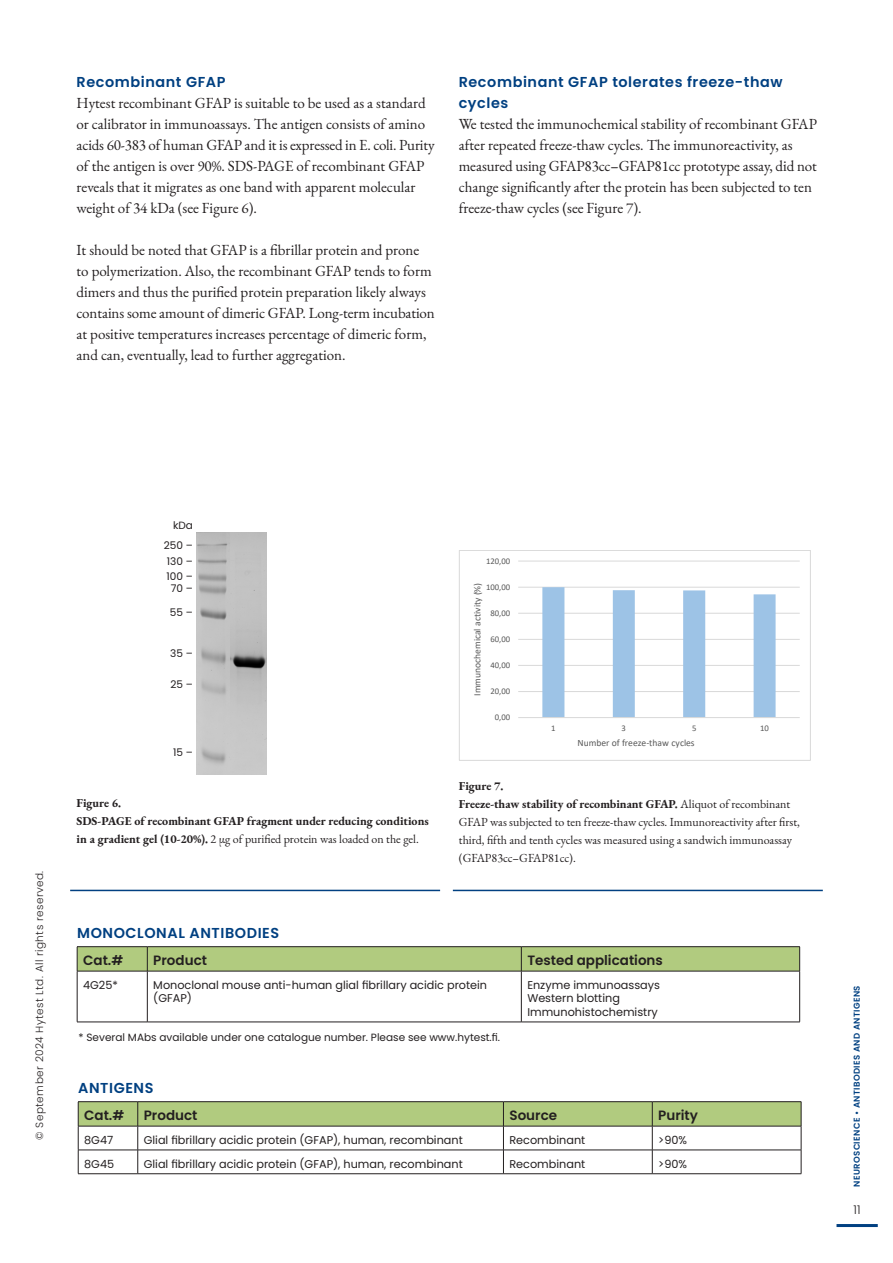
<style>
.page{position:relative;width:893px;height:1263px;background:#fff}
.page>*{position:absolute;margin:0;border:0;box-sizing:border-box;transform-origin:0 0}
.Leipäteksti{font:15px "EB Garamond";color:#231f20}
.Leipäteksti-2{font:600 14.4px "Poppins";letter-spacing:.04em;color:#014081}
.Väliotsikko{font:600 14.4px "Poppins";letter-spacing:.04em;color:#014081}
.Väliotsikko_2{font:600 14.4px "Poppins";letter-spacing:.04em;color:#014081}
.Taulukko_otsikko_bold{font:600 13.5px "Poppins";color:#231f20}
.Kuvateksti{font:12px/18px "EB Garamond";color:#231f20}
.Kuvateksti-2{font:700 12px/18px "EB Garamond";color:#231f20}
.Kuvateksti_Otsikko{font:700 12px "EB Garamond";color:#231f20}
.t1{font:300 12px "Poppins";color:#231f20}
.Taulukko_7_5pt{font:11.25px/13.5px "Poppins";color:#231f20}
.Taulukko{font:11.25px "Poppins";color:#231f20}
.Kuvateksti_bold{font:10.5px "Poppins";color:#231f20}
.t2{font:300 10.5px "Poppins";letter-spacing:.04em;color:#231f20}
.t3{font:9.6px "Calibri";color:#595959}
.t4{font:8.7px "Calibri";color:#595959}
.t5{font:600 8.55px "Poppins";letter-spacing:.04em;color:#014081}
.s1{font-weight:400}
.s2{font-weight:700}
</style>
<div class="page">
<hr style="left:836px;top:1224px;width:42px;height:3px;background:#014081">
<hr style="left:77px;top:1022px;width:70px;height:1px;background:#231f20">
<hr style="left:147px;top:1022px;width:374px;height:1px;background:#231f20">
<hr style="left:521px;top:1022px;width:279px;height:1px;background:#231f20">
<hr style="left:77px;top:946px;width:70px;height:1px;background:#231f20">
<hr style="left:147px;top:946px;width:374px;height:1px;background:#231f20">
<hr style="left:521px;top:946px;width:279px;height:1px;background:#231f20">
<svg style="left:77px;top:947px;width:723px;height:75px"></svg>
<hr style="left:77px;top:971px;width:70px;height:1px;background:#231f20">
<hr style="left:147px;top:971px;width:374px;height:1px;background:#231f20">
<hr style="left:521px;top:971px;width:279px;height:1px;background:#231f20">
<hr style="left:78px;top:1101px;width:60px;height:1px;background:#231f20">
<hr style="left:138px;top:1101px;width:365px;height:1px;background:#231f20">
<hr style="left:503px;top:1101px;width:149px;height:1px;background:#231f20">
<hr style="left:652px;top:1101px;width:149px;height:1px;background:#231f20">
<svg style="left:78px;top:1102px;width:724px;height:72px"></svg>
<hr style="left:78px;top:1126px;width:60px;height:1px;background:#231f20">
<hr style="left:138px;top:1126px;width:365px;height:1px;background:#231f20">
<hr style="left:503px;top:1126px;width:149px;height:1px;background:#231f20">
<hr style="left:652px;top:1126px;width:149px;height:1px;background:#231f20">
<hr style="left:78px;top:1150px;width:60px;height:1px;background:#231f20">
<hr style="left:138px;top:1150px;width:365px;height:1px;background:#231f20">
<hr style="left:503px;top:1150px;width:149px;height:1px;background:#231f20">
<hr style="left:652px;top:1150px;width:149px;height:1px;background:#231f20">
<img style="left:196px;top:533px;width:71px;height:242px">
<hr style="left:70px;top:890px;width:370px;height:1px;background:#014081">
<hr style="left:518px;top:691px;width:282px;height:1px;background:#d9d9d9">
<hr style="left:518px;top:665px;width:282px;height:1px;background:#d9d9d9">
<hr style="left:518px;top:639px;width:282px;height:1px;background:#d9d9d9">
<hr style="left:518px;top:613px;width:282px;height:1px;background:#d9d9d9">
<hr style="left:518px;top:587px;width:282px;height:1px;background:#d9d9d9">
<hr style="left:518px;top:561px;width:282px;height:1px;background:#d9d9d9">
<svg style="left:542px;top:587px;width:234px;height:130px"></svg>
<hr style="left:518px;top:717px;width:282px;height:1px;background:#d9d9d9">
<div style="left:459px;top:550px;width:352px;height:211px;border:1px solid #d9d9d9"></div>
<hr style="left:453px;top:890px;width:370px;height:1px;background:#014081">
<p class="Väliotsikko_2" style="left:77px;top:74px;width:151px">Recombinant GFAP</p>
<p class="Leipäteksti" style="left:77px;top:94px;width:351px">Hytest recombinant GFAP is suitable to be used as a standard</p>
<p class="Leipäteksti" style="left:77px;top:115px;width:350px">or calibrator in immunoassays. The antigen consists of amino</p>
<p class="Leipäteksti" style="left:77px;top:136px;width:360px">acids 60-383 of human GFAP and it is expressed in E. coli. Purity</p>
<p class="Leipäteksti" style="left:77px;top:157px;width:349px">of the antigen is over 90%. SDS-PAGE of recombinant GFAP</p>
<p class="Leipäteksti" style="left:77px;top:178px;width:340px">reveals that it migrates as one band with apparent molecular</p>
<p class="Leipäteksti" style="left:77px;top:199px;width:182px">weight of 34 kDa (see Figure 6).</p>
<p class="Leipäteksti" style="left:77px;top:241px;width:344px">It should be noted that GFAP is a fibrillar protein and prone</p>
<p class="Leipäteksti" style="left:77px;top:262px;width:357px">to polymerization. Also, the recombinant GFAP tends to form</p>
<p class="Leipäteksti" style="left:77px;top:283px;width:351px">dimers and thus the purified protein preparation likely always</p>
<p class="Leipäteksti" style="left:77px;top:304px;width:360px">contains some amount of dimeric GFAP. Long-term incubation</p>
<p class="Leipäteksti" style="left:77px;top:325px;width:351px">at positive temperatures increases percentage of dimeric form,</p>
<p class="Leipäteksti" style="left:77px;top:346px;width:271px">and can, eventually, lead to further aggregation.</p>
<p class="Leipäteksti-2" style="left:459px;top:74px;width:325px">Recombinant GFAP tolerates freeze-thaw</p>
<p class="Leipäteksti-2" style="left:459px;top:95px;width:51px">cycles</p>
<p class="Leipäteksti" style="left:459px;top:115px;width:360px">We tested the immunochemical stability of recombinant GFAP</p>
<p class="Leipäteksti" style="left:459px;top:136px;width:335px">after repeated freeze-thaw cycles. The immunoreactivity, as</p>
<p class="Leipäteksti" style="left:459px;top:157px;width:360px">measured using GFAP83cc–GFAP81cc prototype assay, did not</p>
<p class="Leipäteksti" style="left:459px;top:178px;width:355px">change significantly after the protein has been subjected to ten</p>
<p class="Leipäteksti" style="left:459px;top:199px;width:184px">freeze-thaw cycles (see Figure 7).</p>
<p class="t2" style="left:33px;top:1140px;width:270px;rotate:-90deg">© September 2024 Hytest Ltd. All rights reserved.</p>
<p class="Kuvateksti_bold" style="left:173px;top:520px;width:21px">kDa</p>
<p class="Kuvateksti_bold" style="left:167px;top:555px;width:28px">130 –</p>
<p class="Kuvateksti_bold" style="left:167px;top:571px;width:28px">100 –</p>
<p class="Kuvateksti_bold" style="left:171px;top:582px;width:24px">70 –</p>
<p class="Kuvateksti_bold" style="left:164px;top:539px;width:31px">250 –</p>
<p class="Kuvateksti_bold" style="left:170px;top:606px;width:25px">55 –</p>
<p class="Kuvateksti_bold" style="left:170px;top:647px;width:24px">35 –</p>
<p class="Kuvateksti_bold" style="left:170px;top:678px;width:24px">25 –</p>
<p class="Kuvateksti_bold" style="left:173px;top:746px;width:21px">15 –</p>
<p class="Kuvateksti_Otsikko" style="left:77px;top:794px;width:46px">Figure 6.</p>
<p class="Kuvateksti-2" style="left:77px;top:811px;width:354px">SDS-PAGE of recombinant GFAP fragment under reducing conditions in a gradient gel (10-20%). <span class="s1">2 µg of purified protein was loaded on the gel.</span></p>
<p class="t4" style="left:486px;top:555px;width:26px">120,00</p>
<p class="t3" style="left:471px;top:696px;width:115px;rotate:-90deg">Immunochemical activity (%)</p>
<p class="t4" style="left:486px;top:581px;width:26px">100,00</p>
<p class="t4" style="left:490px;top:607px;width:21px">80,00</p>
<p class="t4" style="left:490px;top:633px;width:21px">60,00</p>
<p class="t4" style="left:490px;top:659px;width:21px">40,00</p>
<p class="t4" style="left:490px;top:685px;width:21px">20,00</p>
<p class="t4" style="left:495px;top:711px;width:17px">0,00</p>
<p class="t4" style="left:551px;top:722px;width:6px">1</p>
<p class="t4" style="left:622px;top:722px;width:6px">3</p>
<p class="t4" style="left:692px;top:722px;width:6px">5</p>
<p class="t4" style="left:760px;top:722px;width:10px">10</p>
<p class="t3" style="left:577px;top:737px;width:119px">Number of freeze-thaw cycles</p>
<p class="Kuvateksti_Otsikko" style="left:459px;top:778px;width:46px">Figure 7.</p>
<p class="Kuvateksti" style="left:459px;top:795px;width:342px"><span class="s2">Freeze-thaw stability of recombinant GFAP.</span> Aliquot of recombinant GFAP was subjected to ten freeze-thaw cycles. Immunoreactivity after first, third, fifth and tenth cycles was measured using a sandwich immunoassay (GFAP83cc–GFAP81cc).</p>
<p class="Väliotsikko" style="left:77px;top:925px;width:204px">MONOCLONAL ANTIBODIES</p>
<p class="Taulukko_otsikko_bold" style="left:83px;top:952px;width:42px">Cat.#</p>
<p class="Taulukko_otsikko_bold" style="left:153px;top:952px;width:55px">Product</p>
<p class="Taulukko_otsikko_bold" style="left:527px;top:952px;width:137px">Tested applications</p>
<p class="Taulukko_7_5pt" style="left:83px;top:978px;width:36px">4G25*</p>
<p class="Taulukko_7_5pt" style="left:153px;top:978px;width:335px">Monoclonal mouse anti-human glial fibrillary acidic protein (GFAP)</p>
<p class="Taulukko_7_5pt" style="left:527px;top:978px;width:134px">Enzyme immunoassays</p>
<p class="Taulukko_7_5pt" style="left:527px;top:992px;width:94px">Western blotting</p>
<p class="Taulukko_7_5pt" style="left:527px;top:1005px;width:132px">Immunohistochemistry</p>
<p class="Kuvateksti_bold" style="left:79px;top:1031px;width:423px">* Several MAbs available under one catalogue number. Please see www.hytest.fi.</p>
<p class="Väliotsikko" style="left:78px;top:1080px;width:77px">ANTIGENS</p>
<p class="Taulukko_otsikko_bold" style="left:84px;top:1107px;width:42px">Cat.#</p>
<p class="Taulukko_otsikko_bold" style="left:144px;top:1107px;width:55px">Product</p>
<p class="Taulukko_otsikko_bold" style="left:509px;top:1107px;width:49px">Source</p>
<p class="Taulukko_otsikko_bold" style="left:658px;top:1107px;width:41px">Purity</p>
<p class="Taulukko_7_5pt" style="left:84px;top:1133px;width:31px">8G47</p>
<p class="Taulukko" style="left:144px;top:1133px;width:321px">Glial fibrillary acidic protein (GFAP), human, recombinant</p>
<p class="Taulukko_7_5pt" style="left:509px;top:1133px;width:77px">Recombinant</p>
<p class="Taulukko_7_5pt" style="left:658px;top:1133px;width:30px">&gt;90%</p>
<p class="Taulukko_7_5pt" style="left:84px;top:1157px;width:31px">8G45</p>
<p class="Taulukko_7_5pt" style="left:144px;top:1157px;width:321px">Glial fibrillary acidic protein (GFAP), human, recombinant</p>
<p class="Taulukko_7_5pt" style="left:509px;top:1157px;width:77px">Recombinant</p>
<p class="Taulukko_7_5pt" style="left:658px;top:1157px;width:30px">&gt;90%</p>
<p class="t5" style="left:852px;top:1187px;width:203px;rotate:-90deg">NEUROSCIENCE • ANTIBODIES AND ANTIGENS</p>
<p class="t1" style="left:854px;top:1202px;width:9px">11</p>
</div>
